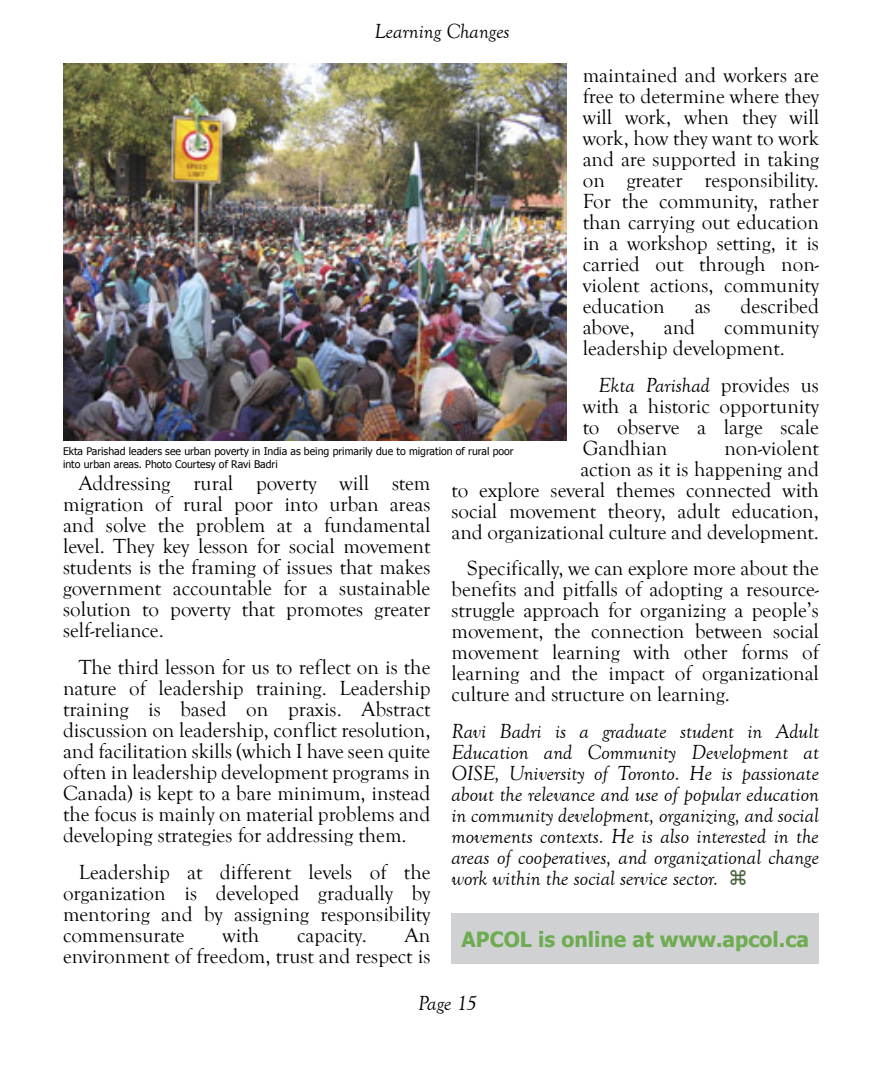
<style>
.page{position:relative;width:882px;height:1071px;background:#fff}
.page>*{position:absolute;margin:0;border:0;box-sizing:border-box;transform-origin:0 0}
.t1{font:21px/21px "Goudy Old Style T";color:#000;text-align:justify}
.t2{font:italic 21px/21px "Goudy Old Style T";color:#000;text-align:justify}
.t3{font:700 21px "Tahoma";color:#6eac51}
.t4{font:10.5px/12.6px "Tahoma";color:#000}
.s1{font-style:italic}
</style>
<div class="page">
<div style="left:452px;top:914px;width:367px;height:50px;background:#d0d1d3"></div>
<img style="left:63px;top:63px;width:504px;height:378px">
<p class="t2" style="left:374px;top:21px;width:137px">Learning Changes</p>
<p class="t1" style="left:583px;top:65px;width:238px">maintained and workers are free to determine where they will work, when they will work, how they want to work and are supported in taking on greater responsibility.<br>For the community, rather than carrying out education in a workshop setting, it is carried out through non&shy;violent actions, community education</p>
<p class="t1" style="left:695px;top:296px;width:17px">as</p>
<p class="t1" style="left:741px;top:296px;width:80px">described</p>
<p class="t1" style="left:583px;top:317px;width:54px">above,</p>
<p class="t1" style="left:664px;top:317px;width:33px">and</p>
<p class="t1" style="left:583px;top:317px;width:238px;text-indent:142px">community leadership development.</p>
<p class="t1" style="left:583px;top:375px;width:238px;text-indent:16px"><span class="s1">Ekta Parishad</span> provides us with a historic opportunity to observe a large scale Gandhian</p>
<p class="t1" style="left:452px;top:438px;width:369px;text-align:right">non-violent<br>action as it is happening and<br>to explore several themes connected with social movement theory, adult education, and organizational culture and development.</p>
<p class="t1" style="left:452px;top:558px;width:369px;text-indent:16px">Specifically, we can explore more about the benefits and pitfalls of adopting a resource&shy;struggle approach for organizing a people’s movement, the connection between social movement learning with other forms of learning and the impact of organizational culture and structure on learning.</p>
<p class="t2" style="left:452px;top:721px;width:369px">Ravi Badri is a graduate student in Adult Education and Community Development at OISE, University of Toronto. He is passionate about the relevance and use of popular education in community development, organizing, and social movements contexts. He is also interested in the areas of cooperatives, and organizational change work within the social service sector.</p>
<p class="t4" style="left:63px;top:444px;width:452px">Ekta Parishad leaders see urban poverty in India as being primarily due to migration of rural poor into urban areas. Photo Courtesy of Ravi Badri</p>
<p class="t1" style="left:63px;top:473px;width:369px;text-indent:16px">Addressing rural poverty will stem migration of rural poor into urban areas and solve the problem at a fundamental level. They key lesson for social movement students is the framing of issues that makes government accountable for a sustainable solution to poverty that promotes greater self-reliance.</p>
<p class="t1" style="left:63px;top:657px;width:369px;text-indent:16px">The third lesson for us to reflect on is the nature of leadership training. Leadership training is based on praxis. Abstract discussion on leadership, conflict resolution, and facilitation skills (which I have seen quite often in leadership development programs in Canada) is kept to a bare minimum, instead the focus is mainly on material problems and developing strategies for addressing them.</p>
<p class="t1" style="left:63px;top:862px;width:369px;text-indent:16px">Leadership at different levels of the organization is developed gradually by mentoring and by assigning responsibility commensurate</p>
<p class="t1" style="left:223px;top:925px;width:38px">with</p>
<p class="t1" style="left:297px;top:925px;width:71px">capacity.</p>
<p class="t1" style="left:63px;top:925px;width:369px;text-align:right">An<br>environment of freedom, trust and respect is</p>
<p class="t3" style="left:462px;top:925px;width:349px">APCOL is online at www.apcol.ca</p>
<p class="t2" style="left:418px;top:993px;width:60px">Page 15</p>
</div>
